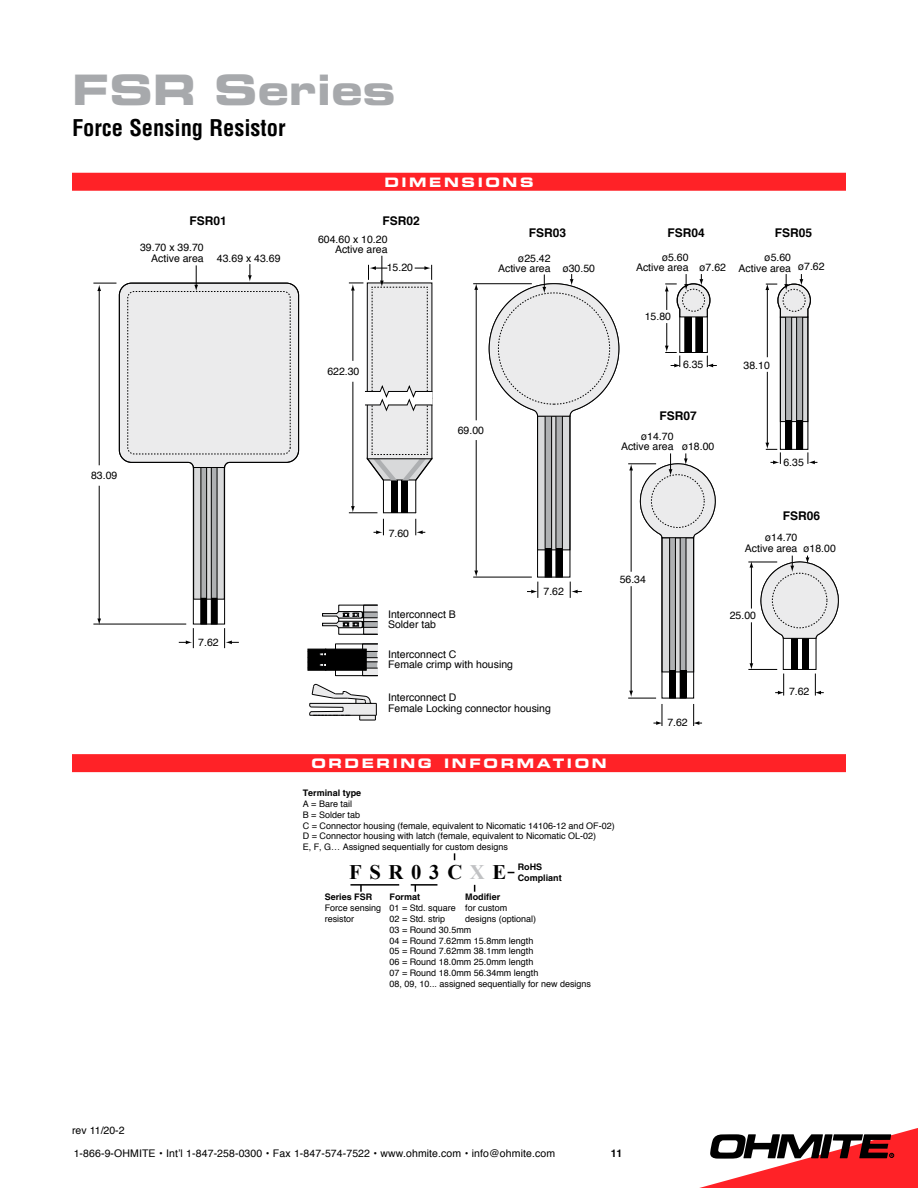
<style>
.page{position:relative;width:918px;height:1188px;background:#fff}
.page>*{position:absolute;margin:0;border:0;box-sizing:border-box;transform-origin:0 0}
.t1{font:42px "Eurostile Bold Extended Two";color:#a7a9ac}
.t2{font:700 condensed 22.5px "Helvetica";color:#000}
.t3{font:700 20.7px "Times New Roman";letter-spacing:.37em;color:#000}
.t4{font:13.05px "Eurostile Bold Extended Two";letter-spacing:.2em;color:#fff}
.t5{font:700 12px "Helvetica";color:#000}
.t6{font:10.5px/10.5px "Helvetica";color:#000}
.t7{font:700 10.5px "Helvetica";color:#000}
.t8{font:9px/10.8px "Helvetica";color:#000}
.t9{font:700 9px/10.8px "Helvetica";color:#000}
.s1{color:#c1c2c4}
</style>
<div class="page">
<svg style="left:699px;top:1128px;width:219px;height:60px"></svg>
<div style="left:72px;top:173px;width:774px;height:18px;background:#ff2227"></div>
<div style="left:72px;top:754px;width:774px;height:18px;background:#ff2227"></div>
<svg style="left:224px;top:628px;width:15px;height:20px"></svg>
<svg style="left:179px;top:628px;width:15px;height:20px"></svg>
<hr style="left:93px;top:624px;width:93px;height:1px;background:#000">
<svg style="left:93px;top:264px;width:196px;height:202px"></svg>
<svg style="left:119px;top:283px;width:180px;height:341px"></svg>
<svg style="left:364px;top:646px;width:11px;height:28px"></svg>
<div style="left:362px;top:644px;width:15px;height:32px;border:1px solid #000"></div>
<div style="left:335px;top:644px;width:42px;height:32px;border:1px solid #000"></div>
<div style="left:336px;top:662px;width:41px;height:6px;background:#aeb0b2"></div>
<div style="left:336px;top:651px;width:41px;height:7px;background:#aeb0b2"></div>
<div style="left:335px;top:651px;width:42px;height:7px;border:1px solid #000"></div>
<svg style="left:308px;top:647px;width:58px;height:26px;background:#262626"></svg>
<hr style="left:383px;top:480px;width:1px;height:33px;background:#000">
<hr style="left:416px;top:480px;width:1px;height:33px;background:#000">
<hr style="left:383px;top:513px;width:33px;height:1px;background:#000">
<div style="left:391px;top:480px;width:6px;height:33px;background:#000"></div>
<div style="left:402px;top:480px;width:6px;height:33px;background:#000"></div>
<svg style="left:415px;top:519px;width:10px;height:16px"></svg>
<svg style="left:374px;top:519px;width:10px;height:16px"></svg>
<hr style="left:476px;top:289px;width:1px;height:131px;background:#000">
<svg style="left:474px;top:284px;width:4px;height:6px"></svg>
<hr style="left:476px;top:440px;width:1px;height:132px;background:#000">
<svg style="left:474px;top:571px;width:4px;height:6px"></svg>
<hr style="left:473px;top:577px;width:59px;height:1px;background:#000">
<hr style="left:473px;top:283px;width:59px;height:1px;background:#000">
<svg style="left:489px;top:274px;width:130px;height:324px"></svg>
<hr style="left:99px;top:486px;width:1px;height:134px;background:#000">
<svg style="left:97px;top:619px;width:4px;height:6px"></svg>
<svg style="left:349px;top:256px;width:84px;height:225px"></svg>
<hr style="left:353px;top:382px;width:1px;height:125px;background:#000">
<svg style="left:349px;top:506px;width:28px;height:7px"></svg>
<svg style="left:665px;top:274px;width:52px;height:93px"></svg>
<svg style="left:765px;top:274px;width:52px;height:190px"></svg>
<svg style="left:628px;top:453px;width:88px;height:273px"></svg>
<svg style="left:748px;top:556px;width:91px;height:140px"></svg>
<svg style="left:365px;top:607px;width:11px;height:25px"></svg>
<div style="left:363px;top:605px;width:15px;height:29px;border:1px solid #000"></div>
<div style="left:339px;top:622px;width:39px;height:5px;background:#aeb0b2"></div>
<div style="left:339px;top:621px;width:39px;height:7px;border:1px solid #000"></div>
<div style="left:339px;top:612px;width:39px;height:6px;background:#aeb0b2"></div>
<div style="left:339px;top:612px;width:39px;height:6px;border:1px solid #000"></div>
<svg style="left:322px;top:611px;width:42px;height:17px"></svg>
<svg style="left:309px;top:684px;width:68px;height:37px"></svg>
<svg style="left:360px;top:886px;width:2px;height:6px"></svg>
<hr style="left:351px;top:884px;width:47px;height:2px;background:#000">
<hr style="left:411px;top:884px;width:26px;height:2px;background:#000">
<h1 class="t1" style="left:72px;top:60px;width:325px">FSR SERIES</h1>
<h2 class="t2" style="left:72px;top:114px;width:215px">Force Sensing Resistor</h2>
<h3 class="t4" style="left:384px;top:173px;width:61px">DIMENSIONS</h3>
<p class="t6" style="left:91px;top:471px;width:28px">83.09</p>
<h3 class="t5" style="left:189px;top:211px;width:39px">FSR01</h3>
<h3 class="t5" style="left:382px;top:211px;width:39px">FSR02</h3>
<p class="t6" style="left:140px;top:242px;width:65px;text-align:right">39.70 x 39.70<br>Active area</p>
<p class="t6" style="left:217px;top:253px;width:65px">43.69 x 43.69</p>
<p class="t6" style="left:318px;top:234px;width:71px;text-align:right">604.60 x 10.20<br>Active area</p>
<p class="t6" style="left:387px;top:263px;width:28px">15.20</p>
<p class="t6" style="left:327px;top:367px;width:34px">622.30</p>
<h3 class="t5" style="left:529px;top:223px;width:39px">FSR03</h3>
<h3 class="t5" style="left:668px;top:223px;width:39px">FSR04</h3>
<p class="t6" style="left:498px;top:253px;width:98px;text-indent:20px">ø25.42<br>Active area ø30.50</p>
<p class="t6" style="left:636px;top:252px;width:92px;text-indent:26px">ø5.60<br>Active area ø7.62</p>
<h3 class="t5" style="left:775px;top:223px;width:39px">FSR05</h3>
<p class="t6" style="left:739px;top:253px;width:88px;text-indent:26px">ø5.60<br>Active area ø7.62</p>
<p class="t6" style="left:645px;top:311px;width:28px">15.80</p>
<p class="t6" style="left:683px;top:360px;width:22px">6.35</p>
<p class="t6" style="left:744px;top:360px;width:28px">38.10</p>
<p class="t6" style="left:458px;top:425px;width:28px">69.00</p>
<h3 class="t5" style="left:660px;top:406px;width:39px">FSR07</h3>
<p class="t6" style="left:621px;top:431px;width:95px;text-indent:20px">ø14.70<br>Active area ø18.00</p>
<p class="t6" style="left:783px;top:457px;width:22px">6.35</p>
<p class="t6" style="left:198px;top:638px;width:22px">7.62</p>
<p class="t6" style="left:389px;top:528px;width:22px">7.60</p>
<p class="t6" style="left:388px;top:609px;width:69px">Interconnect B<br>Solder tab</p>
<p class="t6" style="left:544px;top:586px;width:22px">7.62</p>
<p class="t6" style="left:620px;top:575px;width:28px">56.34</p>
<h3 class="t5" style="left:783px;top:506px;width:39px">FSR06</h3>
<p class="t6" style="left:745px;top:533px;width:92px;text-indent:20px">ø14.70<br>Active area ø18.00</p>
<p class="t6" style="left:730px;top:611px;width:28px">25.00</p>
<p class="t6" style="left:388px;top:649px;width:126px">Interconnect C<br>Female crimp with housing</p>
<p class="t6" style="left:388px;top:693px;width:164px">Interconnect D<br>Female Locking connector housing</p>
<h3 class="t4" style="left:311px;top:754px;width:65px">OR DERIN</h3>
<h3 class="t4" style="left:418px;top:754px;width:41px">G INFOR</h3>
<h3 class="t4" style="left:517px;top:754px;width:35px">MATION</h3>
<p class="t9" style="left:303px;top:788px;width:60px">Terminal type</p>
<p class="t8" style="left:303px;top:799px;width:313px">A = Bare tail<br>B = Solder tab<br>C = Connector housing (female, equivalent to Nicomatic 14106-12 and OF-02)<br>D = Connector housing with latch (female, equivalent to Nicomatic OL-02)<br>E, F, G… Assigned sequentially for custom designs</p>
<p class="t9" style="left:518px;top:862px;width:46px">RoHS<br>Compliant</p>
<h3 class="t3" style="left:349px;top:858px;width:159px">FSR03C<span class="s1">X</span>E</h3>
<p class="t9" style="left:325px;top:892px;width:49px">Series FSR</p>
<p class="t8" style="left:325px;top:903px;width:58px">Force sensing resistor</p>
<p class="t9" style="left:465px;top:892px;width:37px">Modifier</p>
<p class="t8" style="left:465px;top:903px;width:73px">for custom designs (optional)</p>
<p class="t9" style="left:390px;top:892px;width:32px">Format</p>
<p class="t8" style="left:390px;top:903px;width:203px">01 = Std. square<br>02 = Std. strip<br>03 = Round 30.5mm<br>04 = Round 7.62mm 15.8mm length<br>05 = Round 7.62mm 38.1mm length<br>06 = Round 18.0mm 25.0mm length<br>07 = Round 18.0mm 56.34mm length<br>08, 09, 10... assigned sequentially for new designs</p>
<p class="t6" style="left:667px;top:717px;width:22px">7.62</p>
<p class="t6" style="left:789px;top:687px;width:22px">7.62</p>
<p class="t6" style="left:72px;top:1125px;width:54px">rev 11/20-2</p>
<p class="t6" style="left:74px;top:1148px;width:483px">1-866-9-OHMITE • Int’l 1-847-258-0300 • Fax 1-847-574-7522 • www.ohmite.com • info@ohmite.com</p>
<p class="t7" style="left:611px;top:1147px;width:13px">11</p>
</div>
